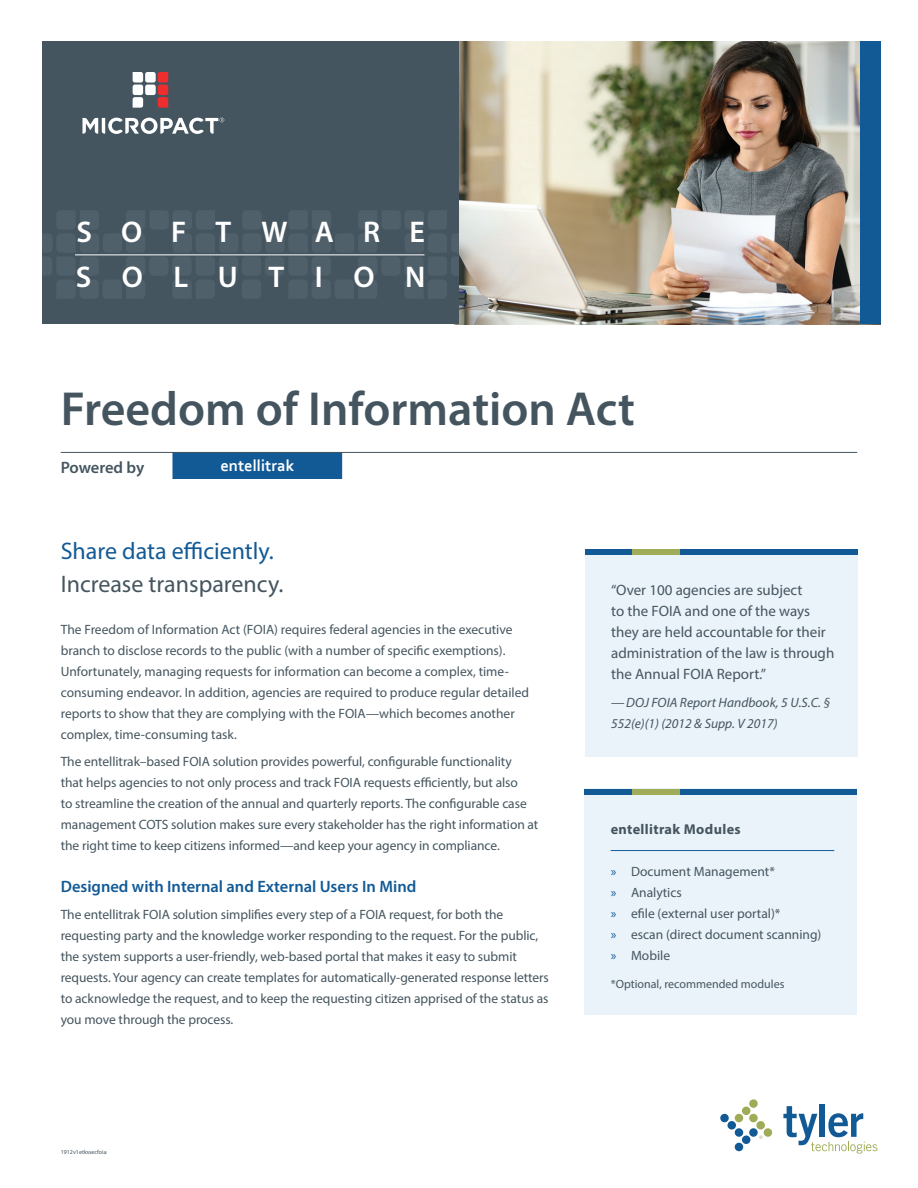
<style>
.page{position:relative;width:918px;height:1188px;background:#fff}
.page>*{position:absolute;margin:0;border:0;box-sizing:border-box;transform-origin:0 0}
.head_1{font:600 48px "Myriad Pro";color:#45555f}
.solutions{font:600 30px "Myriad Pro";letter-spacing:.97em;color:#fff}
.solutions-2{font:600 30px "Myriad Pro";letter-spacing:1.02em;color:#fff}
.head_2{font:24px/33px "Myriad Pro";color:#125a96}
.head_3{font:600 16.5px "Myriad Pro";color:#125a96}
.body_text{font:700 16.5px "Corbel";color:#fff}
.body_text-2{font:600 16.5px "Myriad Pro";letter-spacing:-.01em;color:#45555f}
.callout_body{font:15px/21px "Myriad Pro";color:#45555f}
.callout_header{font:700 14.25px "Myriad Pro";letter-spacing:.025em;color:#45555f}
.body_text_last{font:13.5px/21px "Myriad Pro";letter-spacing:-.005em;color:#45555f}
.body_text-3{font:13.5px/21px "Myriad Pro";color:#45555f}
.callout_body-2{font:italic 13.5px/21px "Myriad Pro";color:#45555f}
.callout_body-3{font:12px "Myriad Pro";color:#45555f}
.t1{font:6px "Myriad Pro";color:#45555f}
.s1{color:#45555f}
.s2{font-style:normal}
.s3{color:#125a96}
</style>
<div class="page">
<div style="left:585px;top:789px;width:272px;height:226px;background:#ebf3fa"></div>
<div style="left:585px;top:789px;width:272px;height:6px;background:#125a96"></div>
<div style="left:632px;top:789px;width:47px;height:6px;background:#a0ab57"></div>
<div style="left:585px;top:549px;width:272px;height:207px;background:#ebf3fa"></div>
<div style="left:585px;top:549px;width:272px;height:6px;background:#125a96"></div>
<div style="left:632px;top:549px;width:48px;height:6px;background:#a0ab57"></div>
<img style="left:459px;top:41px;width:401px;height:283px">
<hr style="left:611px;top:850px;width:223px;height:1px;background:#125a96">
<div style="left:860px;top:41px;width:20px;height:283px;background:#125a96"></div>
<div style="left:820px;top:1105px;width:5px;height:32px;background:#125a96"></div>
<div style="left:720px;top:1114px;width:9px;height:8px;background:#125a96;border-radius:50%"></div>
<div style="left:728px;top:1121px;width:8px;height:9px;background:#125a96;border-radius:50%"></div>
<div style="left:735px;top:1128px;width:8px;height:9px;background:#125a96;border-radius:50%"></div>
<div style="left:735px;top:1143px;width:8px;height:8px;background:#125a96;border-radius:50%"></div>
<div style="left:742px;top:1136px;width:8px;height:8px;background:#125a96;border-radius:50%"></div>
<div style="left:749px;top:1128px;width:9px;height:9px;background:#125a96;border-radius:50%"></div>
<div style="left:735px;top:1114px;width:8px;height:8px;background:#a0ab57;border-radius:50%"></div>
<div style="left:742px;top:1107px;width:8px;height:8px;background:#a0ab57;border-radius:50%"></div>
<div style="left:749px;top:1114px;width:9px;height:8px;background:#a0ab57;border-radius:50%"></div>
<div style="left:756px;top:1121px;width:9px;height:9px;background:#a0ab57;border-radius:50%"></div>
<div style="left:764px;top:1128px;width:8px;height:9px;background:#a0ab57;border-radius:50%"></div>
<div style="left:749px;top:1099px;width:9px;height:9px;background:#a0ab57;border-radius:50%"></div>
<svg style="left:783px;top:1106px;width:94px;height:48px"></svg>
<div style="left:42px;top:41px;width:417px;height:283px;background:#45555f"></div>
<svg style="left:42px;top:211px;width:417px;height:87px"></svg>
<div style="left:172px;top:453px;width:171px;height:26px;background:#125a96"></div>
<hr style="left:61px;top:452px;width:796px;height:1px;background:#45555f">
<hr style="left:75px;top:255px;width:349px;height:1px;background:#fff">
<svg style="left:133px;top:97px;width:10px;height:11px"></svg>
<svg style="left:133px;top:72px;width:10px;height:11px"></svg>
<svg style="left:158px;top:97px;width:10px;height:11px"></svg>
<svg style="left:158px;top:72px;width:10px;height:11px"></svg>
<div style="left:133px;top:85px;width:10px;height:10px;background:#fff;border-radius:2px"></div>
<div style="left:145px;top:85px;width:11px;height:10px;background:#fff;border-radius:2px"></div>
<div style="left:158px;top:85px;width:10px;height:10px;background:#ee2d2e;border-radius:2px"></div>
<div style="left:145px;top:72px;width:11px;height:11px;background:#fff;border-radius:2px"></div>
<svg style="left:83px;top:118px;width:141px;height:16px"></svg>
<p class="solutions" style="left:76px;top:213px;width:350px">SOFTWARE</p>
<p class="solutions-2" style="left:76px;top:258px;width:351px">SOLUTION</p>
<p class="head_1" style="left:61px;top:379px;width:576px">Freedom of Information Act</p>
<p class="body_text-2" style="left:61px;top:457px;width:85px">Powered by</p>
<p class="body_text" style="left:220px;top:455px;width:75px">entellitrak</p>
<p class="head_2" style="left:61px;top:534px;width:224px">Share data efficiently.<br><span class="s1">Increase transparency.</span></p>
<p class="body_text-3" style="left:61px;top:618px;width:470px">The Freedom of Information Act (FOIA) requires federal agencies in the executive branch to disclose records to the public (with a number of specific exemptions).<br>Unfortunately, managing requests for information can become a complex, time&shy;consuming endeavor. In addition, agencies are required to produce regular detailed reports to show that they are complying with the FOIA—which becomes another complex, time-consuming task.</p>
<p class="body_text_last" style="left:61px;top:751px;width:479px">The entellitrak–based FOIA solution provides powerful, configurable functionality<br>that helps agencies to not only process and track FOIA requests efficiently, but also<br>to streamline the creation of the annual and quarterly reports. The configurable case management COTS solution makes sure every stakeholder has the right information at the right time to keep citizens informed—and keep your agency in compliance.</p>
<p class="head_3" style="left:61px;top:875px;width:357px">Designed with Internal and External Users In Mind</p>
<p class="body_text_last" style="left:61px;top:904px;width:490px">The entellitrak FOIA solution simplifies every step of a FOIA request, for both the requesting party and the knowledge worker responding to the request. For the public, the system supports a user-friendly, web-based portal that makes it easy to submit requests. Your agency can create templates for automatically-generated response letters to acknowledge the request, and to keep the requesting citizen apprised of the status as you move through the process.</p>
<p class="t1" style="left:61px;top:1148px;width:47px">1912v1etkssecfoia</p>
<p class="callout_body" style="left:611px;top:579px;width:225px">“Over 100 agencies are subject<br>to the FOIA and one of the ways they are held accountable for their administration of the law is through the Annual FOIA Report.”</p>
<p class="callout_body-2" style="left:611px;top:691px;width:221px"><span class="s2">—</span>DOJ FOIA Report Handbook, 5 U.S.C. §<br>552(e)(1) (2012 &amp; Supp. V 2017)</p>
<p class="callout_header" style="left:611px;top:820px;width:132px">entellitrak Modules</p>
<p class="body_text_last" style="left:611px;top:861px;width:166px"><span class="s3">»</span> Document Management*</p>
<p class="body_text_last" style="left:611px;top:882px;width:73px"><span class="s3">»</span> Analytics</p>
<p class="body_text_last" style="left:611px;top:903px;width:171px"><span class="s3">»</span> efile (external user portal)*</p>
<p class="body_text_last" style="left:611px;top:924px;width:212px"><span class="s3">»</span> escan (direct document scanning)</p>
<p class="body_text_last" style="left:611px;top:945px;width:61px"><span class="s3">»</span> Mobile</p>
<p class="callout_body-3" style="left:611px;top:976px;width:175px">*Optional, recommended modules</p>
</div>
